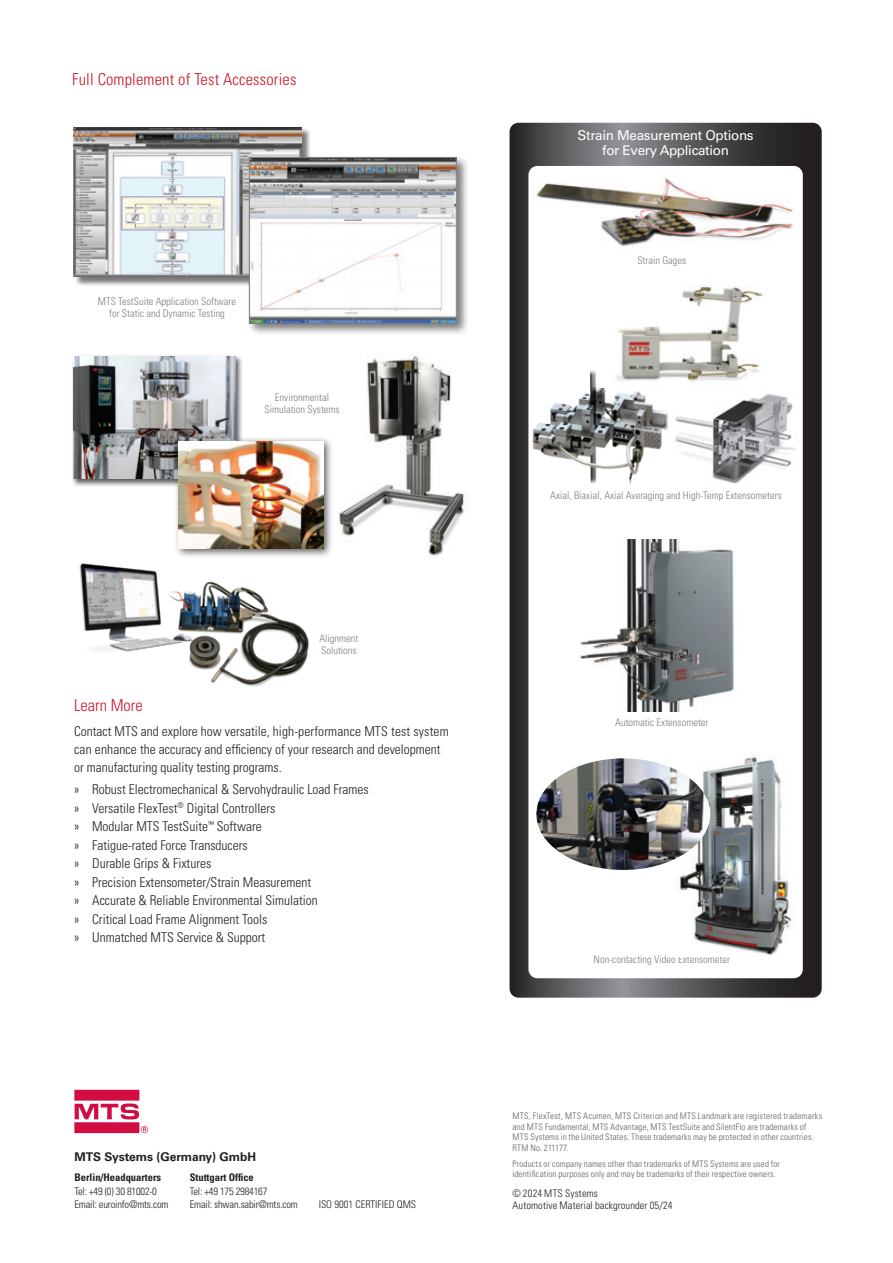
<style>
.page{position:relative;width:893px;height:1263px;background:#fff}
.page>*{position:absolute;margin:0;border:0;box-sizing:border-box;transform-origin:0 0}
.t1{font:300 condensed 16.5px "Univers LT Std";letter-spacing:.01em;color:#cd152c}
.t2{font:300 condensed 13.5px/18.5px "Univers LT Std";color:#231f20}
.t3{font:13.5px/15px "Univers LT Std";letter-spacing:-.025em;color:#fff;text-align:center}
.t4{font:700 12px "Univers LT Std";color:#231f20}
.t5{font:300 condensed 10.5px/12px "Univers LT Std";color:#7e8083;text-align:center}
.t6{font:300 condensed 10.5px/13.5px "Univers LT Std";letter-spacing:-.005em;color:#231f20}
.t7{font:300 condensed 10.5px/12px "Univers LT Std";letter-spacing:.015em;color:#231f20}
.t8{font:700 condensed 10.5px "Univers LT Std";color:#231f20}
.t9{font:300 condensed 9px/10.8px "Univers LT Std";letter-spacing:.02em;color:#5f5f62}
</style>
<div class="page">
<img style="left:339px;top:356px;width:126px;height:200px">
<div style="left:71px;top:354px;width:173px;height:133px;background:#231f20;opacity:.75"></div>
<img style="left:73px;top:356px;width:162px;height:122px">
<img style="left:79px;top:563px;width:230px;height:124px">
<div style="left:74px;top:128px;width:237px;height:158px;background:#231f20;opacity:.6"></div>
<img style="left:74px;top:127px;width:228px;height:150px">
<div style="left:246px;top:155px;width:223px;height:181px;background:#231f20;opacity:.6"></div>
<img style="left:251px;top:159px;width:203px;height:162px">
<div style="left:249px;top:157px;width:207px;height:166px;border:1px solid #7e8083"></div>
<svg style="left:510px;top:123px;width:312px;height:875px;background:#3a3839"></svg>
<div style="left:528px;top:166px;width:275px;height:812px;background:#fff;border-radius:9px"></div>
<img style="left:580px;top:540px;width:154px;height:171px">
<img style="left:676px;top:757px;width:116px;height:198px">
<img style="left:536px;top:758px;width:174px;height:112px">
<img style="left:618px;top:286px;width:145px;height:96px">
<img style="left:675px;top:394px;width:121px;height:89px">
<img style="left:532px;top:364px;width:140px;height:120px">
<img style="left:536px;top:178px;width:258px;height:69px">
<div style="left:173px;top:436px;width:161px;height:123px;background:#231f20;opacity:.75"></div>
<img style="left:179px;top:441px;width:145px;height:107px">
<svg style="left:74px;top:1090px;width:74px;height:43px"></svg>
<p class="t1" style="left:72px;top:70px;width:226px">Full Complement of Test Accessories</p>
<p class="t5" style="left:98px;top:296px;width:140px">MTS TestSuite Application Software for Static and Dynamic Testing</p>
<p class="t5" style="left:264px;top:392px;width:77px">Environmental<br>Simulation Systems</p>
<p class="t5" style="left:319px;top:633px;width:41px;text-align:left">Alignment<br>Solutions</p>
<p class="t1" style="left:74px;top:696px;width:70px">Learn More</p>
<p class="t2" style="left:74px;top:722px;width:376px;line-height:18px">Contact MTS and explore how versatile, high-performance MTS test system can enhance the accuracy and efficiency of your research and development or manufacturing quality testing programs.</p>
<p class="t2" style="left:74px;top:780px;width:296px">» Robust Electromechanical &amp; Servohydraulic Load Frames » Versatile FlexTest<sup>®</sup> Digital Controllers<br>» Modular MTS TestSuite<sup>™</sup> Software<br>» Fatigue-rated Force Transducers<br>» Durable Grips &amp; Fixtures<br>» Precision Extensometer/Strain Measurement<br>» Accurate &amp; Reliable Environmental Simulation<br>» Critical Load Frame Alignment Tools<br>» Unmatched MTS Service &amp; Support</p>
<p class="t4" style="left:74px;top:1150px;width:183px">MTS Systems (Germany) GmbH</p>
<p class="t8" style="left:74px;top:1171px;width:88px">Berlin/Headquarters</p>
<p class="t6" style="left:74px;top:1184px;width:96px">Tel: +49 (0) 30 81002-0<br>Email: euroinfo@mts.com</p>
<p class="t8" style="left:190px;top:1171px;width:66px">Stuttgart Office</p>
<p class="t6" style="left:190px;top:1184px;width:110px">Tel: +49 175 2984167<br>Email: shwan.sabir@mts.com</p>
<p class="t6" style="left:319px;top:1197px;width:99px">ISO 9001 CERTIFIED QMS</p>
<p class="t3" style="left:578px;top:128px;width:178px">Strain Measurement Options for Every Application</p>
<p class="t5" style="left:637px;top:254px;width:50px">Strain Gages</p>
<p class="t5" style="left:550px;top:489px;width:233px">Axial, Biaxial, Axial Averaging and High-Temp Extensometers</p>
<p class="t5" style="left:615px;top:716px;width:95px">Automatic Extensometer</p>
<p class="t5" style="left:594px;top:953px;width:138px">Non-contacting Video Extensometer</p>
<p class="t9" style="left:512px;top:1110px;width:311px">MTS, FlexTest, MTS Acumen, MTS Criterion and MTS Landmark are registered trademarks and MTS Fundamental, MTS Advantage, MTS TestSuite and SilentFlo are trademarks of MTS Systems in the United States. These trademarks may be protected in other countries.<br>RTM No. 211177.</p>
<p class="t9" style="left:512px;top:1158px;width:269px">Products or company names other than trademarks of MTS Systems are used for identification purposes only and may be trademarks of their respective owners.</p>
<p class="t7" style="left:512px;top:1187px;width:161px">© 2024 MTS Systems<br>Automotive Material backgrounder 05/24</p>
</div>
